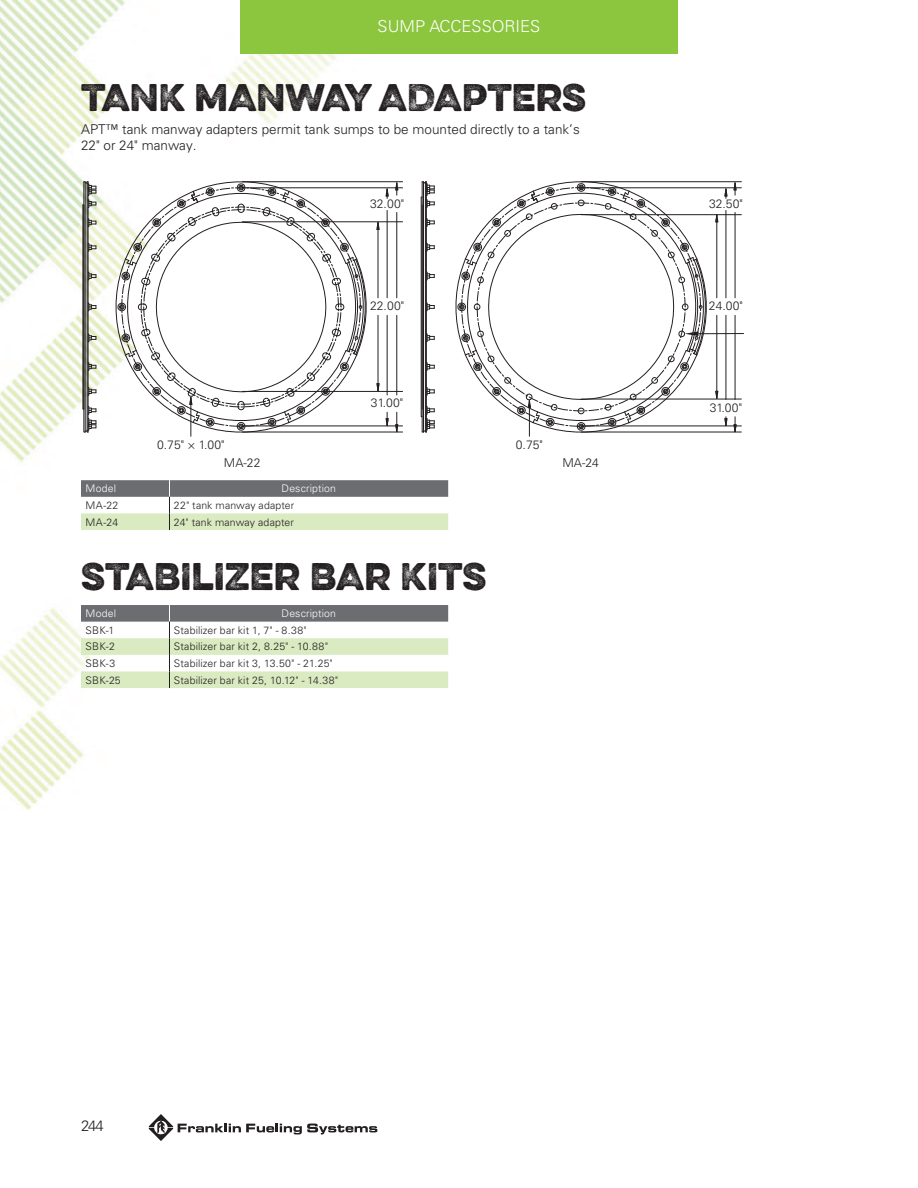
<style>
.page{position:relative;width:918px;height:1188px;background:#fff}
.page>*{position:absolute;margin:0;border:0;box-sizing:border-box;transform-origin:0 0}
.t1{font:34.5px "Eveleth Dot";color:#231f20}
.t2{font:300 16.5px "Univers LT Std";color:#fff}
.t3{font:300 15px "Univers LT Std";color:#231f20}
.t4{font:300 13.5px/16.2px "Univers LT Std";color:#231f20}
.t5{font:300 12.15px "Univers LT Std";color:#231f20}
.t6{font:300 10.5px "Univers LT Std";letter-spacing:.015em;color:#231f20}
.t7{font:300 10.5px "Univers LT Std";letter-spacing:.015em;color:#fff}
</style>
<div class="page">
<img style="left:0;top:0;width:530px;height:810px">
<div style="left:240px;top:0;width:438px;height:54px;background:#8bc63e"></div>
<svg style="left:149px;top:1114px;width:228px;height:27px"></svg>
<svg style="left:81px;top:480px;width:367px;height:50px"></svg>
<svg style="left:81px;top:605px;width:367px;height:83px"></svg>
<svg style="left:420px;top:181px;width:15px;height:252px"></svg>
<hr style="left:698px;top:333px;width:46px;height:1px;background:#231f20">
<svg style="left:82px;top:181px;width:15px;height:252px"></svg>
<svg style="left:376px;top:222px;width:4px;height:8px"></svg>
<hr style="left:378px;top:223px;width:1px;height:75px;background:#231f20">
<svg style="left:114px;top:180px;width:254px;height:255px"></svg>
<hr style="left:190px;top:398px;width:1px;height:38px;background:#231f20">
<svg style="left:376px;top:383px;width:4px;height:8px"></svg>
<hr style="left:378px;top:315px;width:1px;height:76px;background:#231f20">
<svg style="left:385px;top:188px;width:4px;height:10px"></svg>
<hr style="left:387px;top:210px;width:1px;height:88px;background:#231f20">
<svg style="left:385px;top:412px;width:4px;height:14px"></svg>
<hr style="left:387px;top:315px;width:1px;height:80px;background:#231f20">
<svg style="left:395px;top:182px;width:4px;height:13px"></svg>
<hr style="left:396px;top:212px;width:1px;height:86px;background:#231f20">
<svg style="left:395px;top:412px;width:4px;height:20px"></svg>
<hr style="left:396px;top:315px;width:1px;height:80px;background:#231f20">
<hr style="left:735px;top:212px;width:1px;height:86px;background:#231f20">
<hr style="left:735px;top:315px;width:1px;height:85px;background:#231f20">
<hr style="left:242px;top:181px;width:161px;height:1px;background:#231f20">
<hr style="left:242px;top:187px;width:161px;height:1px;background:#231f20">
<hr style="left:242px;top:221px;width:161px;height:1px;background:#231f20">
<hr style="left:242px;top:432px;width:161px;height:1px;background:#231f20">
<hr style="left:242px;top:426px;width:161px;height:1px;background:#231f20">
<hr style="left:242px;top:391px;width:161px;height:1px;background:#231f20">
<svg style="left:715px;top:215px;width:4px;height:8px"></svg>
<hr style="left:716px;top:215px;width:1px;height:83px;background:#231f20">
<svg style="left:715px;top:390px;width:4px;height:9px"></svg>
<hr style="left:716px;top:315px;width:1px;height:83px;background:#231f20">
<svg style="left:724px;top:182px;width:13px;height:16px"></svg>
<hr style="left:726px;top:210px;width:1px;height:88px;background:#231f20">
<svg style="left:724px;top:417px;width:13px;height:15px"></svg>
<hr style="left:726px;top:315px;width:1px;height:85px;background:#231f20">
<hr style="left:581px;top:181px;width:160px;height:1px;background:#231f20">
<hr style="left:581px;top:187px;width:160px;height:1px;background:#231f20">
<hr style="left:581px;top:214px;width:160px;height:1px;background:#231f20">
<hr style="left:581px;top:432px;width:160px;height:1px;background:#231f20">
<hr style="left:581px;top:426px;width:160px;height:1px;background:#231f20">
<hr style="left:581px;top:399px;width:160px;height:1px;background:#231f20">
<svg style="left:454px;top:180px;width:254px;height:255px"></svg>
<hr style="left:529px;top:401px;width:1px;height:35px;background:#231f20">
<h2 class="t2" style="left:378px;top:19px;width:164px">SUMP ACCESSORIES</h2>
<h1 class="t1" style="left:81px;top:79px;width:507px">TANK MANWAY ADAPTERS</h1>
<p class="t4" style="left:81px;top:121px;width:500px">APT™ tank manway adapters permit tank sumps to be mounted directly to a tank’s<br>22" or 24" manway.</p>
<p class="t5" style="left:370px;top:199px;width:35px">32.00"</p>
<p class="t5" style="left:370px;top:301px;width:35px">22.00"</p>
<p class="t5" style="left:157px;top:439px;width:69px">0.75" × 1.00"</p>
<p class="t5" style="left:224px;top:458px;width:38px">MA-22</p>
<p class="t5" style="left:371px;top:398px;width:34px">31.00"</p>
<p class="t7" style="left:86px;top:484px;width:32px">Model</p>
<p class="t7" style="left:282px;top:484px;width:56px">Description</p>
<p class="t6" style="left:86px;top:501px;width:34px">MA-22</p>
<p class="t6" style="left:174px;top:501px;width:122px">22" tank manway adapter</p>
<p class="t6" style="left:86px;top:517px;width:34px">MA-24</p>
<p class="t6" style="left:174px;top:517px;width:121px">24" tank manway adapter</p>
<h1 class="t1" style="left:81px;top:558px;width:407px">STABILIZER BAR KITS</h1>
<p class="t7" style="left:86px;top:609px;width:32px">Model</p>
<p class="t7" style="left:282px;top:609px;width:56px">Description</p>
<p class="t6" style="left:86px;top:626px;width:30px">SBK-1</p>
<p class="t6" style="left:174px;top:626px;width:134px">Stabilizer bar kit 1, 7" - 8.38"</p>
<p class="t6" style="left:86px;top:642px;width:31px">SBK-2</p>
<p class="t6" style="left:174px;top:642px;width:155px">Stabilizer bar kit 2, 8.25" - 10.88"</p>
<p class="t6" style="left:86px;top:659px;width:31px">SBK-3</p>
<p class="t6" style="left:174px;top:659px;width:160px">Stabilizer bar kit 3, 13.50" - 21.25"</p>
<p class="t6" style="left:86px;top:675px;width:37px">SBK-25</p>
<p class="t6" style="left:174px;top:675px;width:166px">Stabilizer bar kit 25, 10.12" - 14.38"</p>
<p class="t5" style="left:516px;top:439px;width:29px">0.75"</p>
<p class="t5" style="left:562px;top:458px;width:38px">MA-24</p>
<p class="t5" style="left:709px;top:199px;width:35px">32.50"</p>
<p class="t5" style="left:709px;top:301px;width:35px">24.00"</p>
<p class="t5" style="left:710px;top:403px;width:34px">31.00"</p>
<h3 class="t3" style="left:81px;top:1120px;width:24px">244</h3>
</div>
